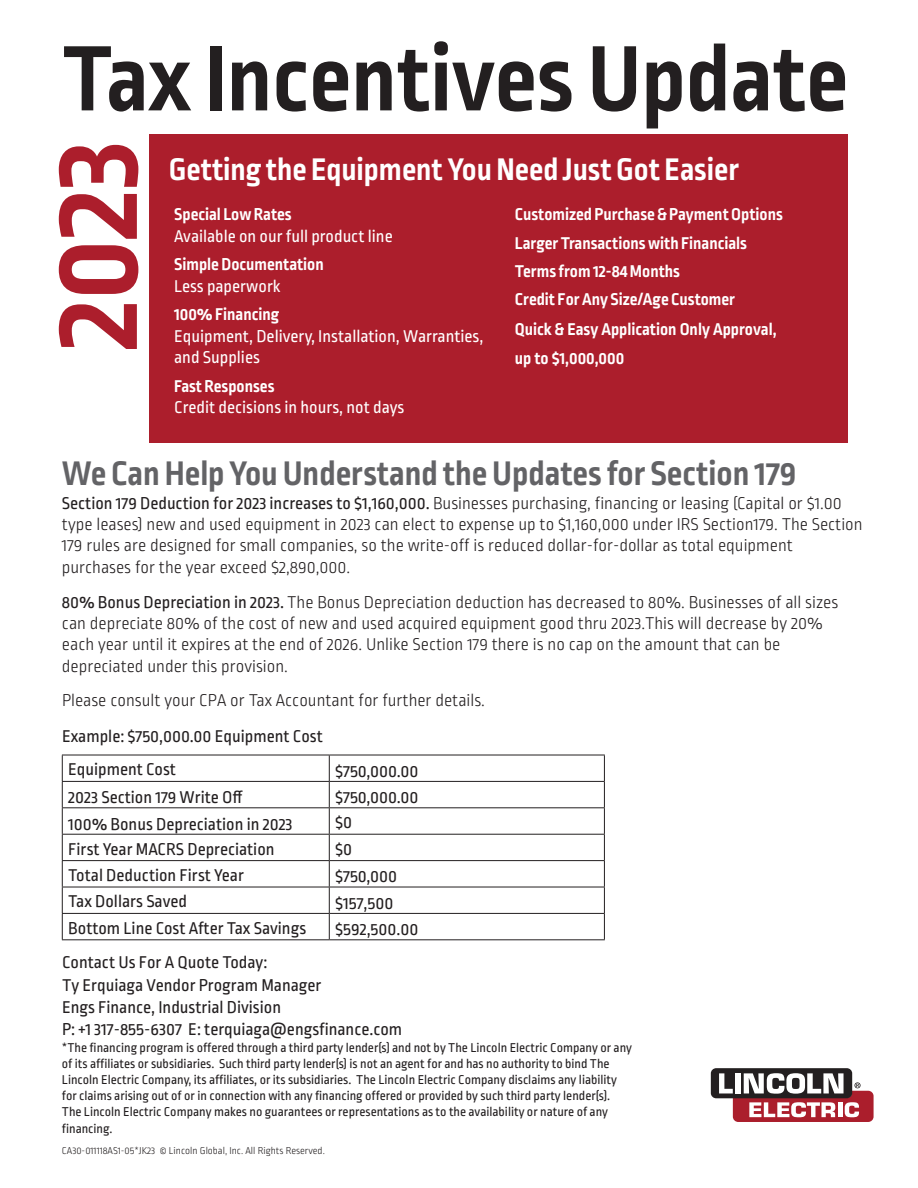
<style>
.page{position:relative;width:918px;height:1188px;background:#fff}
.page>*{position:absolute;margin:0;border:0;box-sizing:border-box;transform-origin:0 0}
.t1{font:700 127.35px "Ropa Sans Pro";color:#ac1e2c}
.t2{font:700 97.8px "Ropa Sans Pro";color:#231f20}
.t3{font:700 36px "Ropa Sans Pro";color:#636366}
.t4{font:700 33px "Ropa Sans Pro";color:#fff}
.t5{font:300 18px/21.3px "Ropa Sans Pro";color:#231f20}
.t6{font:18px/22px "Ropa Sans Pro";color:#231f20}
.t7{font:700 18px/28.7px "Ropa Sans Pro";color:#fff}
.t8{font:18px/21.6px "Ropa Sans Pro";color:#fff}
.t9{font:13.5px/16.2px "Ropa Sans Pro";color:#231f20}
.t10{font:300 10.5px "Ropa Sans Pro";color:#231f20}
.s1{font-weight:400}
</style>
<div class="page">
<div style="left:149px;top:134px;width:699px;height:309px;background:#ac1e2c"></div>
<hr style="left:62px;top:755px;width:267px;height:1px;background:#231f20">
<hr style="left:329px;top:755px;width:276px;height:1px;background:#231f20">
<hr style="left:62px;top:781px;width:267px;height:1px;background:#231f20">
<hr style="left:329px;top:781px;width:276px;height:1px;background:#231f20">
<hr style="left:62px;top:807px;width:267px;height:1px;background:#231f20">
<hr style="left:329px;top:807px;width:276px;height:1px;background:#231f20">
<hr style="left:62px;top:834px;width:267px;height:1px;background:#231f20">
<hr style="left:329px;top:834px;width:276px;height:1px;background:#231f20">
<hr style="left:62px;top:860px;width:267px;height:1px;background:#231f20">
<hr style="left:329px;top:860px;width:276px;height:1px;background:#231f20">
<hr style="left:62px;top:887px;width:267px;height:1px;background:#231f20">
<hr style="left:329px;top:887px;width:276px;height:1px;background:#231f20">
<hr style="left:62px;top:913px;width:267px;height:1px;background:#231f20">
<svg style="left:62px;top:755px;width:1px;height:184px"></svg>
<hr style="left:329px;top:913px;width:276px;height:1px;background:#231f20">
<svg style="left:329px;top:755px;width:1px;height:184px"></svg>
<svg style="left:604px;top:755px;width:1px;height:184px"></svg>
<hr style="left:62px;top:939px;width:267px;height:1px;background:#231f20">
<hr style="left:329px;top:939px;width:276px;height:1px;background:#231f20">
<div style="left:711px;top:1068px;width:141px;height:30px;background:#231f20;border-radius:5px"></div>
<svg style="left:719px;top:1073px;width:155px;height:49px"></svg>
<h2 class="t2" style="left:62px;top:41px;width:788px">Tax Incentives Update</h2>
<h1 class="t1" style="left:47px;top:350px;width:210px;rotate:-90deg">2023</h1>
<h3 class="t4" style="left:169px;top:156px;width:572px">Getting the Equipment You Need Just Got Easier</h3>
<p class="t7" style="left:174px;top:201px;width:119px">Special Low Rates</p>
<p class="t8" style="left:174px;top:226px;width:220px">Available on our full product line</p>
<p class="t7" style="left:174px;top:251px;width:151px">Simple Documentation</p>
<p class="t8" style="left:174px;top:276px;width:108px">Less paperwork</p>
<p class="t7" style="left:174px;top:301px;width:107px">100% Financing</p>
<p class="t8" style="left:174px;top:326px;width:311px">Equipment, Delivery, Installation, Warranties, and Supplies</p>
<p class="t7" style="left:174px;top:373px;width:102px">Fast Responses</p>
<p class="t8" style="left:174px;top:398px;width:232px">Credit decisions in hours, not days</p>
<p class="t7" style="left:515px;top:201px;width:269px">Customized Purchase &amp; Payment Options Larger Transactions with Financials Terms from 12-84 Months<br>Credit For Any Size/Age Customer<br>Quick &amp; Easy Application Only Approval,</p>
<p class="t7" style="left:515px;top:344px;width:111px">up to $1,000,000</p>
<h3 class="t3" style="left:62px;top:459px;width:736px">We Can Help You Understand the Updates for Section 179</h3>
<p class="t5" style="left:62px;top:494px;width:802px"><span class="s1">Section 179 Deduction for 2023 increases to $1,160,000.</span> Businesses purchasing, financing or leasing (Capital or $1.00 type leases) new and used equipment in 2023 can elect to expense up to $1,160,000 under IRS Section179. The Section 179 rules are designed for small companies, so the write-off is reduced dollar-for-dollar as total equipment purchases for the year exceed $2,890,000.</p>
<p class="t5" style="left:62px;top:593px;width:778px"><span class="s1">80% Bonus Depreciation in 2023.</span> The Bonus Depreciation deduction has decreased to 80%. Businesses of all sizes can depreciate 80% of the cost of new and used acquired equipment good thru 2023.This will decrease by 20% each year until it expires at the end of 2026. Unlike Section 179 there is no cap on the amount that can be depreciated under this provision.</p>
<p class="t5" style="left:62px;top:691px;width:424px">Please consult your CPA or Tax Accountant for further details.</p>
<p class="t6" style="left:62px;top:726px;width:262px">Example: $750,000.00 Equipment Cost</p>
<p class="t6" style="left:68px;top:759px;width:109px">Equipment Cost</p>
<p class="t6" style="left:335px;top:761px;width:85px">$750,000.00</p>
<p class="t6" style="left:68px;top:787px;width:176px">2023 Section 179 Write Off</p>
<p class="t6" style="left:335px;top:787px;width:85px">$750,000.00</p>
<p class="t6" style="left:68px;top:814px;width:226px">100% Bonus Depreciation in 2023</p>
<p class="t6" style="left:335px;top:812px;width:18px">$0</p>
<p class="t6" style="left:68px;top:839px;width:208px">First Year MACRS Depreciation</p>
<p class="t6" style="left:335px;top:839px;width:18px">$0</p>
<p class="t6" style="left:68px;top:865px;width:177px">Total Deduction First Year</p>
<p class="t6" style="left:335px;top:866px;width:63px">$750,000</p>
<p class="t6" style="left:68px;top:891px;width:120px">Tax Dollars Saved</p>
<p class="t6" style="left:335px;top:893px;width:60px">$157,500</p>
<p class="t6" style="left:68px;top:918px;width:239px">Bottom Line Cost After Tax Savings</p>
<p class="t6" style="left:335px;top:919px;width:85px">$592,500.00</p>
<p class="t6" style="left:62px;top:952px;width:342px">Contact Us For A Quote Today:<br>Ty Erquiaga Vendor Program Manager<br>Engs Finance, Industrial Division<br>P: +1 317-855-6307 E: terquiaga@engsfinance.com</p>
<p class="t9" style="left:62px;top:1040px;width:572px">*The financing program is offered through a third party lender(s) and not by The Lincoln Electric Company or any of its affiliates or subsidiaries. Such third party lender(s) is not an agent for and has no authority to bind The Lincoln Electric Company, its affiliates, or its subsidiaries. The Lincoln Electric Company disclaims any liability for claims arising out of or in connection with any financing offered or provided by such third party lender(s).<br>The Lincoln Electric Company makes no guarantees or representations as to the availability or nature of any financing.</p>
<p class="t10" style="left:62px;top:1146px;width:264px">CA30-011118AS1-05*JK23 © Lincoln Global, Inc. All Rights Reserved.</p>
</div>
